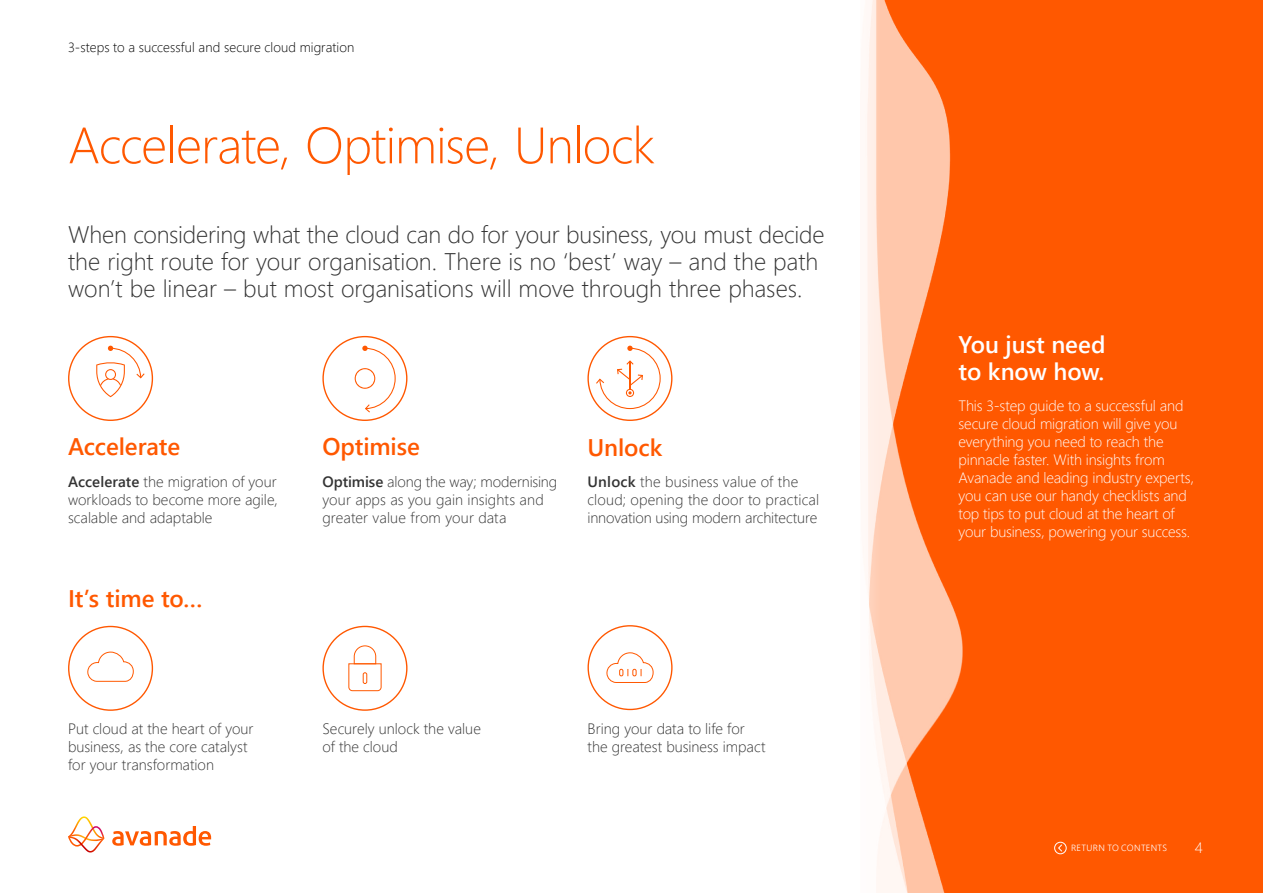
<style>
.page{position:relative;width:1263px;height:893px;background:#fff}
.page>*{position:absolute;margin:0;border:0;box-sizing:border-box;transform-origin:0 0}
.t1{font:300 51px "Segoe UI";letter-spacing:-.015em;color:#ff5800}
.t2{font:300 24px/27px "Segoe UI";letter-spacing:-.005em;color:#333}
.t3{font:600 24px "Segoe UI";letter-spacing:-.005em;color:#ff5800}
.t4{font:600 24px/27px "Segoe UI";color:#fff}
.t5{font:300 15px/18px "Segoe UI";color:#333}
.t6{font:300 15px/18px "Segoe UI";letter-spacing:-.01em;color:#fff}
.t7{font:300 13.5px "Segoe UI";letter-spacing:.005em;color:#000}
.t8{font:300 9px "Segoe UI";letter-spacing:.035em;color:#fff}
.s1{font-weight:600}
</style>
<div class="page">
<div style="left:861px;top:0;width:402px;height:893px;background:#ff5800"></div>
<img style="left:880px;top:0;width:83px;height:893px">
<svg style="left:861px;top:0;width:19px;height:893px;background:#fff0e9"></svg>
<svg style="left:112px;top:826px;width:99px;height:20px"></svg>
<svg style="left:68px;top:816px;width:36px;height:37px"></svg>
<svg style="left:87px;top:651px;width:47px;height:31px"></svg>
<svg style="left:348px;top:645px;width:34px;height:47px"></svg>
<svg style="left:606px;top:652px;width:48px;height:31px"></svg>
<svg style="left:596px;top:346px;width:65px;height:63px"></svg>
<svg style="left:355px;top:346px;width:41px;height:66px"></svg>
<svg style="left:96px;top:346px;width:49px;height:51px"></svg>
<div style="left:1054px;top:842px;width:12px;height:12px;border:1px solid #fff;border-radius:50%"></div>
<svg style="left:1058px;top:844px;width:4px;height:8px"></svg>
<p class="t7" style="left:68px;top:37px;width:288px">3-steps to a successful and secure cloud migration</p>
<h1 class="t1" style="left:68px;top:107px;width:588px">Accelerate, Optimise, Unlock</h1>
<h2 class="t2" style="left:68px;top:220px;width:758px">When considering what the cloud can do for your business, you must decide the right route for your organisation. There is no ‘best’ way – and the path won’t be linear – but most organisations will move through three phases.</h2>
<h2 class="t3" style="left:68px;top:429px;width:114px">Accelerate</h2>
<p class="t5" style="left:68px;top:472px;width:211px;text-align:justify"><span class="s1">Accelerate</span> the migration of your workloads to become more agile, scalable and adaptable</p>
<h2 class="t3" style="left:68px;top:580px;width:136px">It’s time to…</h2>
<h2 class="t3" style="left:322px;top:429px;width:99px">Optimise</h2>
<p class="t5" style="left:322px;top:472px;width:236px"><span class="s1">Optimise</span> along the way; modernising your apps as you gain insights and greater value from your data</p>
<h2 class="t3" style="left:587px;top:429px;width:76px">Unlock</h2>
<p class="t5" style="left:587px;top:472px;width:233px"><span class="s1">Unlock</span> the business value of the cloud; opening the door to practical innovation using modern architecture</p>
<p class="t5" style="left:68px;top:719px;width:187px">Put cloud at the heart of your business, as the core catalyst for your transformation</p>
<p class="t5" style="left:322px;top:719px;width:160px">Securely unlock the value of the cloud</p>
<p class="t5" style="left:587px;top:719px;width:180px">Bring your data to life for the greatest business impact</p>
<h2 class="t4" style="left:958px;top:330px;width:148px">You just need to know how.</h2>
<p class="t6" style="left:958px;top:396px;width:237px">This 3-step guide to a successful and secure cloud migration will give you everything you need to reach the pinnacle faster. With insights from Avanade and leading industry experts, you can use our handy checklists and top tips to put cloud at the heart of your business, powering your success.</p>
<p class="t8" style="left:1071px;top:841px;width:98px">RETURN TO CONTENTS</p>
<p class="t6" style="left:1195px;top:838px;width:9px">4</p>
</div>
